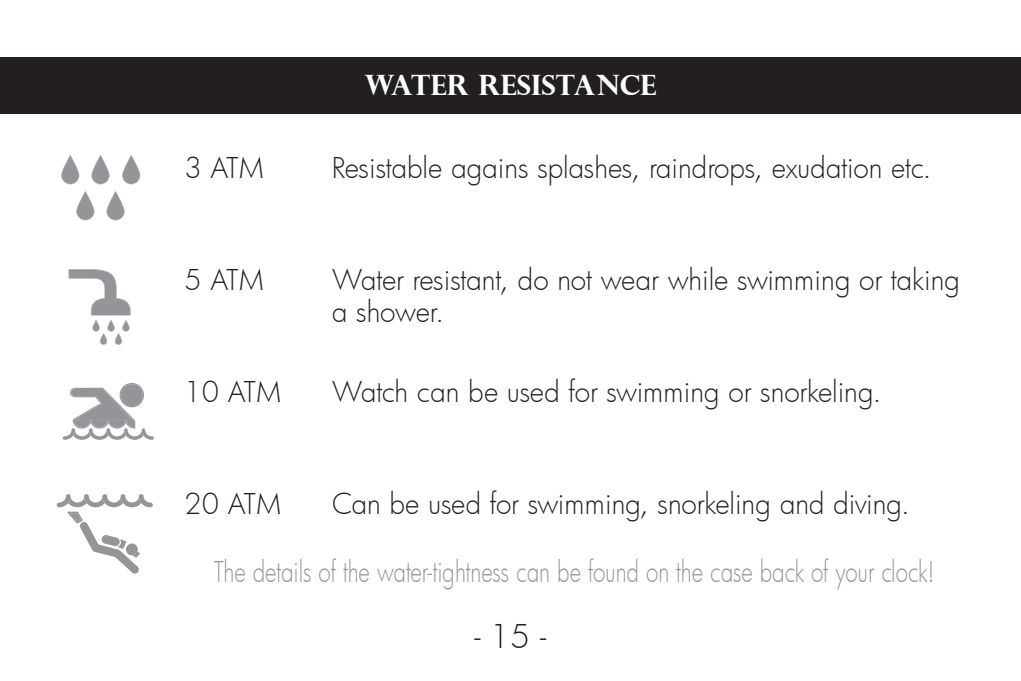
<style>
.page{position:relative;width:1021px;height:681px;background:#fff}
.page>*{position:absolute;margin:0;border:0;box-sizing:border-box;transform-origin:0 0}
.t1{font:300 32px "Futura";color:#231f20}
.t2{font:300 28px/32px "Futura";letter-spacing:-.005em;color:#231f20}
.t3{font:300 28px "Futura";letter-spacing:-.005em;color:#939598;scale:.8 1}
.t4{font:700 28px "Perpetua Titling";color:#fff}
</style>
<div class="page">
<div style="left:0;top:57px;width:1020px;height:56px;background:#231f20"></div>
<svg style="left:61px;top:155px;width:18px;height:29px"></svg>
<svg style="left:91px;top:155px;width:18px;height:29px"></svg>
<svg style="left:76px;top:191px;width:18px;height:29px"></svg>
<svg style="left:107px;top:191px;width:18px;height:29px"></svg>
<svg style="left:122px;top:155px;width:18px;height:29px"></svg>
<svg style="left:69px;top:269px;width:61px;height:75px"></svg>
<svg style="left:63px;top:383px;width:91px;height:56px"></svg>
<svg style="left:57px;top:494px;width:96px;height:79px"></svg>
<p class="t4" style="left:364px;top:68px;width:293px">WATER RESISTANCE</p>
<p class="t2" style="left:184px;top:151px;width:81px">3 ATM</p>
<p class="t2" style="left:332px;top:151px;width:601px">Resistable agains splashes, raindrops, exudation etc.</p>
<p class="t2" style="left:184px;top:263px;width:81px">5 ATM</p>
<p class="t2" style="left:332px;top:263px;width:630px">Water resistant, do not wear while swimming or taking a shower.</p>
<p class="t2" style="left:184px;top:375px;width:98px">10 ATM</p>
<p class="t2" style="left:332px;top:375px;width:551px">Watch can be used for swimming or snorkeling.</p>
<p class="t2" style="left:184px;top:487px;width:98px">20 ATM</p>
<p class="t2" style="left:332px;top:487px;width:579px">Can be used for swimming, snorkeling and diving.</p>
<p class="t3" style="left:214px;top:553px;width:902px">The details of the water-tightness can be found on the case back of your clock!</p>
<p class="t1" style="left:474px;top:614px;width:73px">- 15 -</p>
</div>
